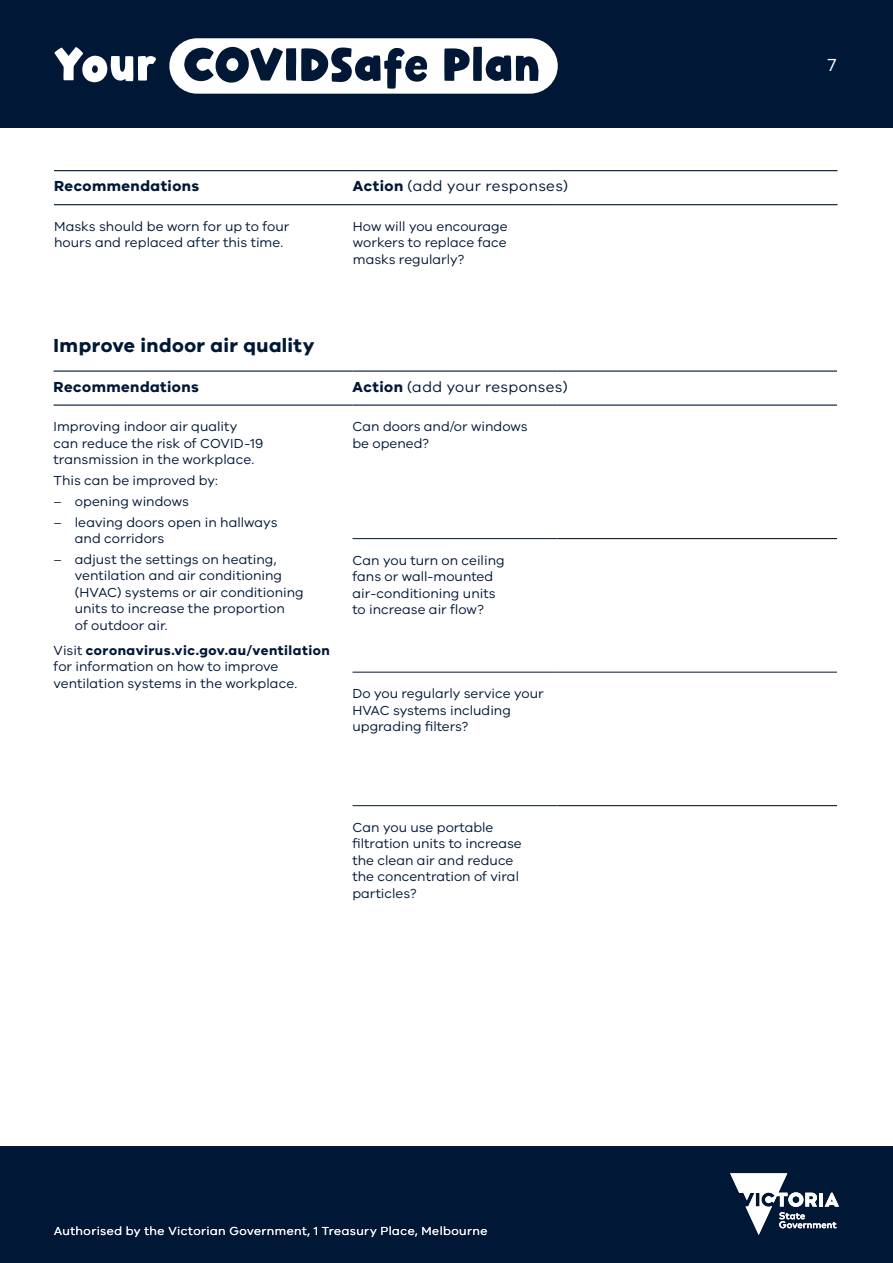
<style>
.page{position:relative;width:893px;height:1263px;background:#fff}
.page>*{position:absolute;margin:0;border:0;box-sizing:border-box;transform-origin:0 0}
.t1{font:700 50.4px "Hamberger";color:#001836}
.t2{font:700 19.5px "VIC";letter-spacing:.025em;color:#001836}
.t3{font:18px "VIC";color:#fff}
.t4{font:15px "VIC";letter-spacing:.02em;color:#001836}
.t5{font:700 15px "VIC";letter-spacing:.03em;color:#001836}
.t6{font:13.5px/16.5px "VIC";color:#001836}
.t7{font:12px "VIC";letter-spacing:.04em;color:#fff}
.s1{color:#fff}
.s2{font-weight:700}
</style>
<div class="page">
<div style="left:0;top:1146px;width:893px;height:117px;background:#001836"></div>
<div style="left:0;top:0;width:893px;height:128px;background:#001836"></div>
<div style="left:169px;top:38px;width:389px;height:56px;background:#fff;border-radius:28px"></div>
<svg style="left:730px;top:1173px;width:109px;height:62px"></svg>
<hr style="left:54px;top:370px;width:298px;height:2px;background:#001836">
<hr style="left:352px;top:370px;width:206px;height:2px;background:#001836">
<hr style="left:558px;top:370px;width:279px;height:2px;background:#001836">
<hr style="left:558px;top:538px;width:279px;height:1px;background:#000">
<hr style="left:54px;top:404px;width:298px;height:2px;background:#001836">
<hr style="left:352px;top:404px;width:206px;height:2px;background:#001836">
<hr style="left:558px;top:404px;width:279px;height:2px;background:#001836">
<hr style="left:352px;top:538px;width:206px;height:1px;background:#001836">
<hr style="left:352px;top:672px;width:206px;height:1px;background:#001836">
<hr style="left:352px;top:805px;width:206px;height:1px;background:#001836">
<hr style="left:558px;top:672px;width:279px;height:1px;background:#001836">
<hr style="left:558px;top:805px;width:279px;height:1px;background:#000">
<hr style="left:54px;top:170px;width:299px;height:1px;background:#001836">
<hr style="left:353px;top:170px;width:205px;height:1px;background:#001836">
<hr style="left:558px;top:170px;width:279px;height:1px;background:#001836">
<hr style="left:54px;top:204px;width:299px;height:1px;background:#001836">
<hr style="left:353px;top:204px;width:205px;height:1px;background:#001836">
<hr style="left:558px;top:204px;width:279px;height:1px;background:#001836">
<h1 class="t1" style="left:54px;top:43px;width:488px"><span class="s1">Your</span> COVIDSafe Plan</h1>
<p class="t5" style="left:54px;top:177px;width:147px">Recommendations</p>
<p class="t4" style="left:353px;top:177px;width:217px"><span class="s2">Action</span> (add your responses)</p>
<p class="t6" style="left:54px;top:218px;width:237px">Masks should be worn for up to four hours and replaced after this time.</p>
<p class="t6" style="left:353px;top:218px;width:156px;text-align:justify">How will you encourage workers to replace face masks regularly?</p>
<h2 class="t2" style="left:54px;top:333px;width:262px">Improve indoor air quality</h2>
<p class="t5" style="left:54px;top:377px;width:147px">Recommendations</p>
<p class="t4" style="left:352px;top:378px;width:217px"><span class="s2">Action</span> (add your responses)</p>
<p class="t6" style="left:54px;top:418px;width:211px">Improving indoor air quality can reduce the risk of COVID-19 transmission in the workplace.</p>
<p class="t6" style="left:54px;top:472px;width:166px">This can be improved by:</p>
<p class="t6" style="left:54px;top:493px;width:137px">– opening windows</p>
<p class="t6" style="left:75px;top:513px;width:204px;text-indent:-21px">– leaving doors open in hallways and corridors</p>
<p class="t6" style="left:75px;top:551px;width:230px;text-indent:-21px">– adjust the settings on heating, ventilation and air conditioning (HVAC) systems or air conditioning units to increase the proportion<br>of outdoor air.</p>
<p class="t6" style="left:54px;top:642px;width:278px">Visit <span class="s2">coronavirus.vic.gov.au/ventilation </span>for information on how to improve ventilation systems in the workplace.</p>
<p class="t6" style="left:352px;top:418px;width:177px">Can doors and/or windows be opened?</p>
<p class="t6" style="left:352px;top:552px;width:154px">Can you turn on ceiling fans or wall-mounted air-conditioning units to increase air flow?</p>
<p class="t6" style="left:352px;top:685px;width:193px">Do you regularly service your<br>HVAC systems including upgrading filters?</p>
<p class="t6" style="left:352px;top:819px;width:171px">Can you use portable filtration units to increase the clean air and reduce the concentration of viral particles?</p>
<p class="t7" style="left:54px;top:1224px;width:435px">Authorised by the Victorian Government, 1 Treasury Place, Melbourne</p>
<h3 class="t3" style="left:827px;top:55px;width:10px">7</h3>
</div>
